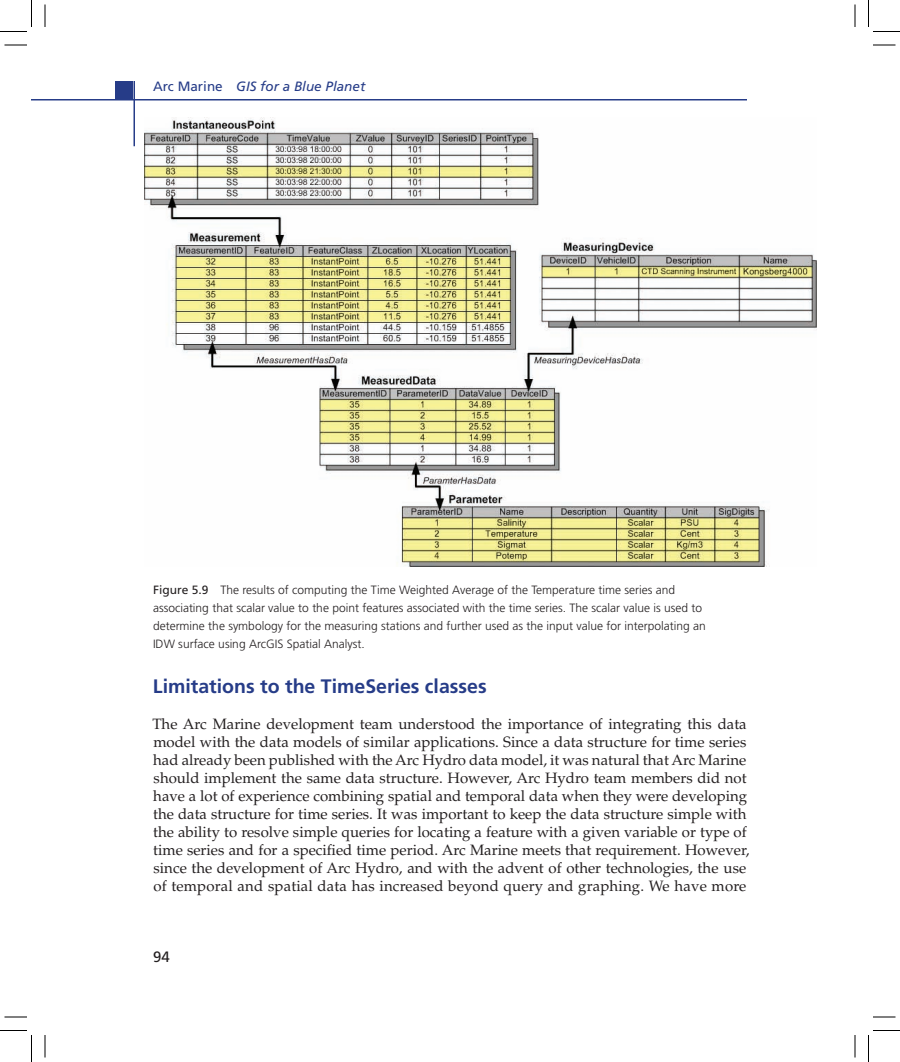
<style>
.page{position:relative;width:900px;height:1062px;background:#fff}
.page>*{position:absolute;margin:0;border:0;box-sizing:border-box;transform-origin:0 0}
.t1{font:700 19.5px "Frutiger";color:#263c88}
.t2{font:15px/18px "Palatino";color:#231f20}
.t3{font:15px "Frutiger";color:#231f20}
.t4{font:italic 13.5px "Frutiger";color:#263c88}
.t5{font:300 12px/18px "Frutiger";color:#231f20}
.s1{font-style:normal}
.s2{font-weight:400}
</style>
<div class="page">
<hr style="left:134px;top:81px;width:1px;height:65px;background:#263c88">
<div style="left:116px;top:81px;width:18px;height:18px;background:#263c88"></div>
<hr style="left:32px;top:99px;width:715px;height:1px;background:#263c88">
<img style="left:144px;top:117px;width:673px;height:450px">
<svg style="left:4px;top:45px;width:23px;height:1px"></svg>
<svg style="left:873px;top:45px;width:23px;height:1px"></svg>
<svg style="left:4px;top:1017px;width:23px;height:1px"></svg>
<svg style="left:873px;top:1017px;width:23px;height:1px"></svg>
<svg style="left:45px;top:4px;width:1px;height:23px"></svg>
<svg style="left:45px;top:1035px;width:1px;height:23px"></svg>
<svg style="left:855px;top:4px;width:1px;height:23px"></svg>
<svg style="left:855px;top:1035px;width:1px;height:23px"></svg>
<svg style="left:0;top:0;width:32px;height:32px"></svg>
<svg style="left:0;top:1030px;width:32px;height:32px"></svg>
<svg style="left:868px;top:0;width:32px;height:32px"></svg>
<svg style="left:868px;top:1030px;width:32px;height:32px"></svg>
<p class="t4" style="left:153px;top:79px;width:214px"><span class="s1">Arc Marine</span> GIS for a Blue Planet</p>
<p class="t5" style="left:153px;top:581px;width:554px"><span class="s2">Figure 5.9</span> The results of computing the Time Weighted Average of the Temperature time series and associating that scalar value to the point features associated with the time series. The scalar value is used to determine the symbology for the measuring stations and further used as the input value for interpolating an IDW surface using ArcGIS Spatial Analyst.</p>
<h1 class="t1" style="left:153px;top:675px;width:335px">Limitations to the TimeSeries classes</h1>
<p class="t2" style="left:152px;top:715px;width:599px">The Arc Marine development team understood the importance of integrating this data model with the data models of similar applications. Since a data structure for time series had already been published with the Arc Hydro data model, it was natural that Arc Marine should implement the same data structure. However, Arc Hydro team members did not have a lot of experience combining spatial and temporal data when they were developing the data structure for time series. It was important to keep the data structure simple with the ability to resolve simple queries for locating a feature with a given variable or type of time series and for a specified time period. Arc Marine meets that requirement. However, since the development of Arc Hydro, and with the advent of other technologies, the use of temporal and spatial data has increased beyond query and graphing. We have more</p>
<p class="t3" style="left:153px;top:948px;width:18px">94</p>
</div>
